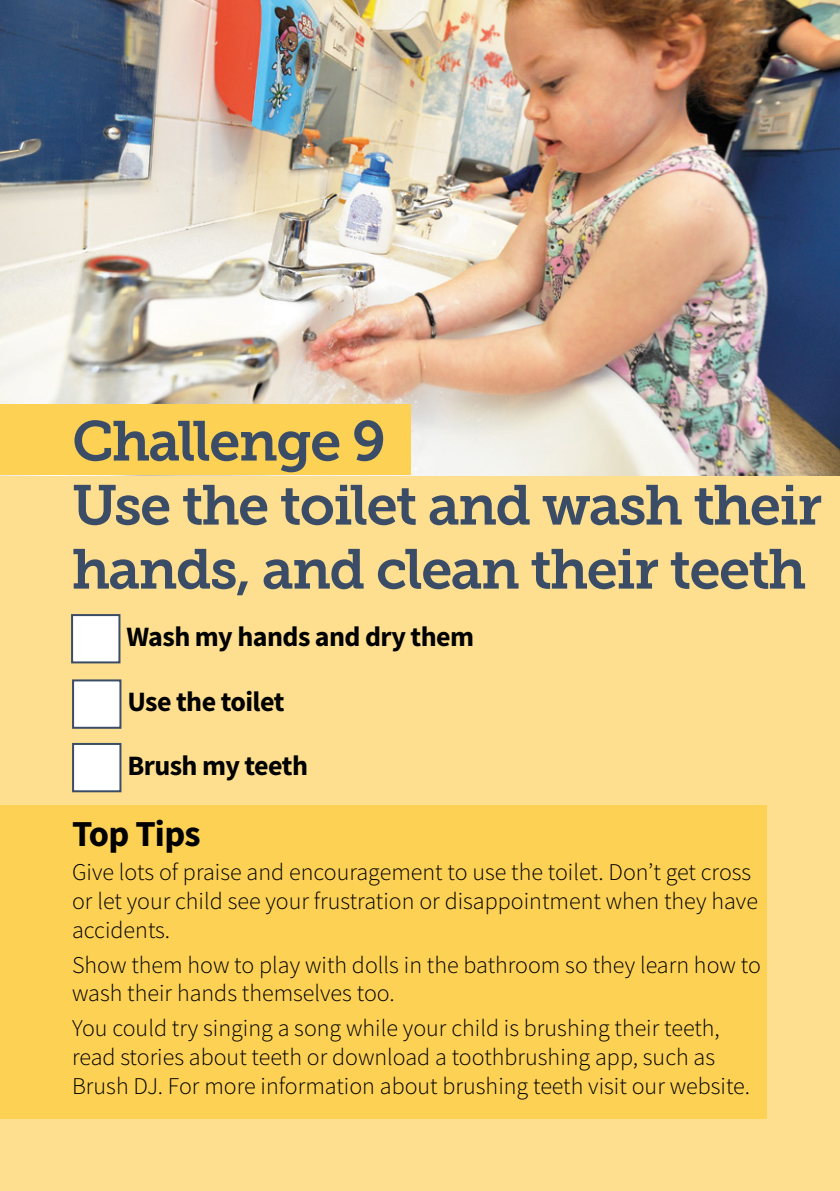
<style>
.page{position:relative;width:840px;height:1191px;background:#fff}
.page>*{position:absolute;margin:0;border:0;box-sizing:border-box;transform-origin:0 0}
.t1{font:56px/64px "Museo Slab 700";letter-spacing:-.03em;color:#3b4c67}
.t2{font:700 36.6px "Source Sans Pro";letter-spacing:-.02em;color:#000}
.t3{font:700 28px "Source Sans Pro";letter-spacing:-.02em;color:#000}
.t4{font:300 24px/28.8px "Source Sans Pro";color:#000}
</style>
<div class="page">
<div style="left:0;top:0;width:839px;height:1191px;background:#fddf8f"></div>
<div style="left:0;top:805px;width:766px;height:314px;background:#fcd154"></div>
<div style="left:72px;top:743px;width:49px;height:49px;background:#fff;border:2px solid #3b4c67"></div>
<div style="left:72px;top:679px;width:49px;height:50px;background:#fff;border:2px solid #3b4c67"></div>
<div style="left:71px;top:614px;width:49px;height:49px;background:#fff;border:2px solid #3b4c67"></div>
<img style="left:0;top:0;width:839px;height:475px">
<div style="left:0;top:405px;width:410px;height:70px;background:#fcd154"></div>
<p class="t1" style="left:72px;top:409px;width:315px">Challenge 9</p>
<p class="t1" style="left:72px;top:473px;width:751px">Use the toilet and wash their hands, and clean their teeth</p>
<p class="t3" style="left:126px;top:617px;width:349px">Wash my hands and dry them</p>
<p class="t3" style="left:127px;top:683px;width:158px">Use the toilet</p>
<p class="t3" style="left:127px;top:746px;width:182px">Brush my teeth</p>
<p class="t2" style="left:72px;top:809px;width:130px">Top Tips</p>
<p class="t4" style="left:72px;top:858px;width:687px">Give lots of praise and encouragement to use the toilet. Don’t get cross or let your child see your frustration or disappointment when they have accidents.</p>
<p class="t4" style="left:72px;top:950px;width:690px">Show them how to play with dolls in the bathroom so they learn how to</p>
<p class="t4" style="left:72px;top:976px;width:649px;line-height:34.4px">wash their hands themselves too.<br>You could try singing a song while your child is brushing their teeth,</p>
<p class="t4" style="left:72px;top:1042px;width:679px">read stories about teeth or download a toothbrushing app, such as<br>Brush DJ. For more information about brushing teeth visit our website.</p>
</div>
